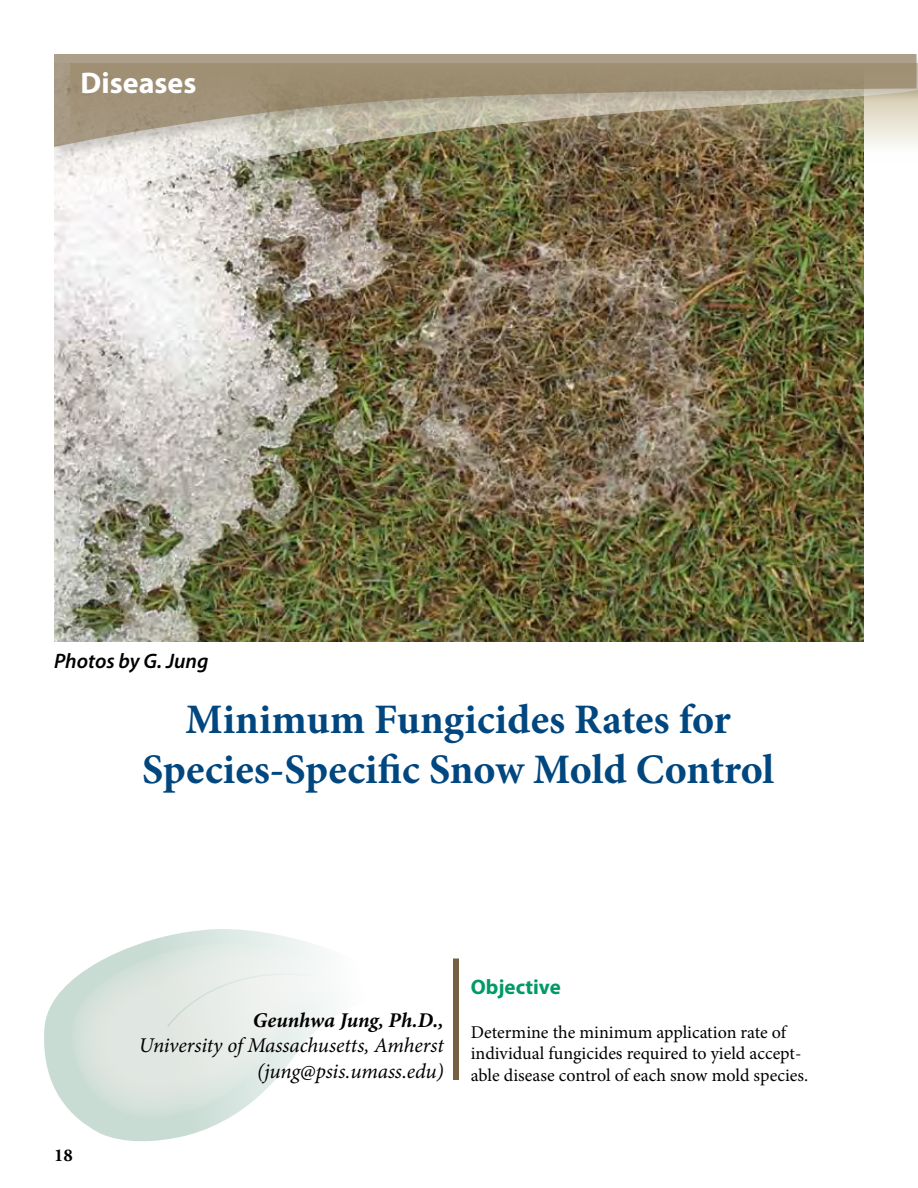
<style>
.page{position:relative;width:918px;height:1188px;background:#fff}
.page>*{position:absolute;margin:0;border:0;box-sizing:border-box;transform-origin:0 0}
.t1{font:700 42px/50.4px "Minion Pro";color:#00467f;text-align:center}
.t2{font:700 30px "Myriad Pro";color:#fff}
.t3{font:italic 21px/25.2px "Minion Pro";letter-spacing:-.01em;color:#000;text-align:right}
.t4{font:italic 700 21px "Minion Pro";letter-spacing:-.005em;color:#000}
.t5{font:italic 600 21px "Myriad Pro";color:#000}
.t6{font:700 21px "Myriad Pro";color:#009a66}
.t7{font:18px/21.6px "Minion Pro";color:#000}
.t8{font:700 18px "Adobe Garamond Pro";color:#000}
</style>
<div class="page">
<img style="left:54px;top:208px;width:810px;height:434px">
<svg style="left:44px;top:929px;width:267px;height:212px"></svg>
<svg style="left:72px;top:944px;width:264px;height:173px"></svg>
<svg style="left:166px;top:971px;width:151px;height:57px"></svg>
<img style="left:54px;top:161px;width:810px;height:47px">
<div style="left:52px;top:52px;width:866px;height:109px;background:#000;opacity:.25"></div>
<svg style="left:54px;top:54px;width:862px;height:93px;background:#a59980"></svg>
<hr style="left:916px;top:52px;width:2px;height:109px;background:#000;opacity:.25">
<svg style="left:917px;top:52px;width:1px;height:109px"></svg>
<div style="left:453px;top:958px;width:6px;height:122px;background:#75603f"></div>
<h2 class="t2" style="left:81px;top:63px;width:117px">Diseases</h2>
<p class="t5" style="left:54px;top:648px;width:156px">Photos by G. Jung</p>
<h1 class="t1" style="left:142px;top:693px;width:634px">Minimum Fungicides Rates for<br>Species-Specific Snow Mold Control</h1>
<p class="t8" style="left:54px;top:1145px;width:20px">18</p>
<p class="t4" style="left:253px;top:1006px;width:193px">Geunhwa Jung, Ph.D.,</p>
<p class="t3" style="left:139px;top:1033px;width:306px">University of Massachusetts, Amherst (jung@psis.umass.edu)</p>
<p class="t6" style="left:471px;top:974px;width:92px">Objective</p>
<p class="t7" style="left:471px;top:1021px;width:339px">Determine the minimum application rate of individual fungicides required to yield accept&shy;able disease control of each snow mold species.</p>
</div>
